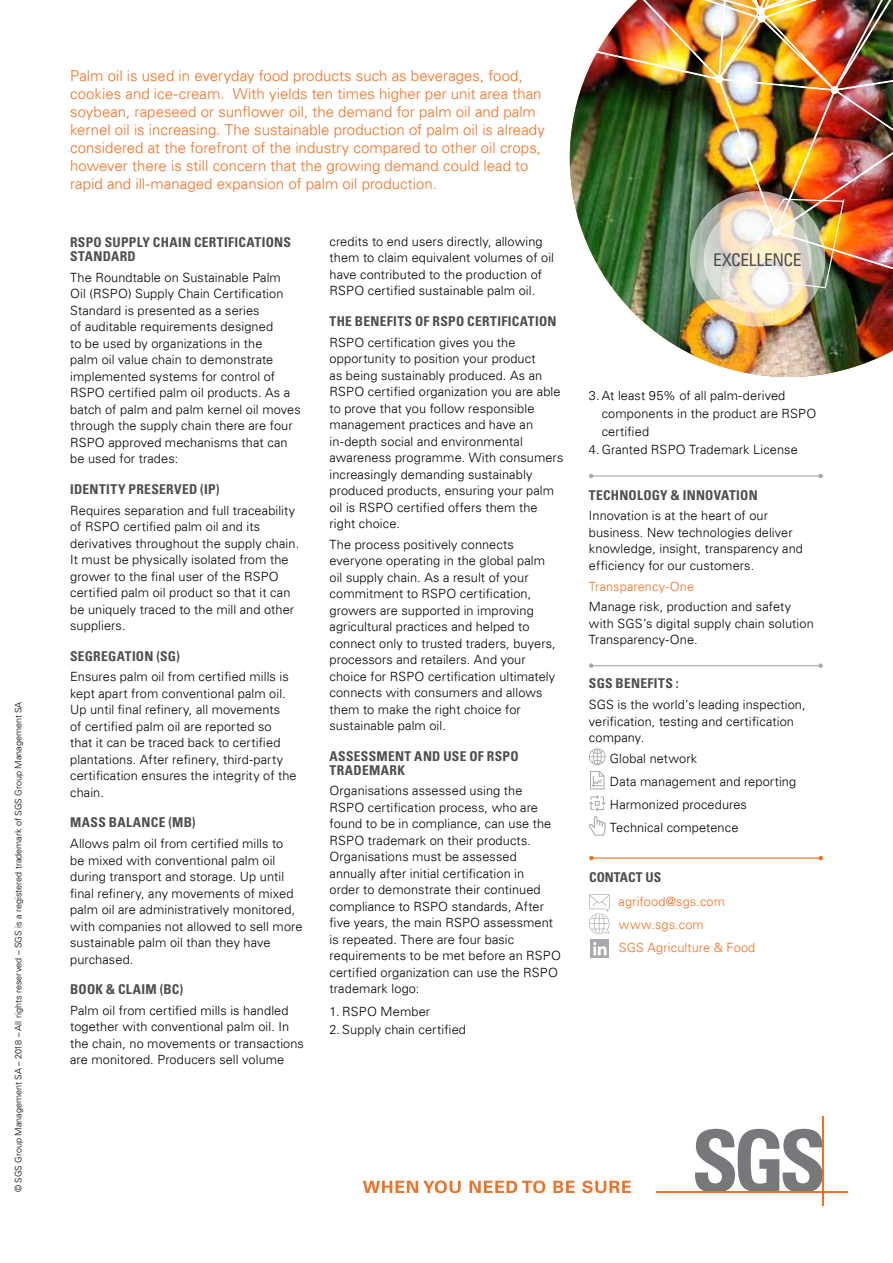
<style>
.page{position:relative;width:893px;height:1263px;background:#fff}
.page>*{position:absolute;margin:0;border:0;box-sizing:border-box;transform-origin:0 0}
.t1{font:condensed 17.4px "Univers LT";letter-spacing:-.025em;color:#4d4d4f}
.t2{font:300 15px/18px "Univers LT";color:#f36f21}
.t3{font:700 condensed 13.5px/13.5px "Univers LT";letter-spacing:.02em;color:#4d4d4f}
.t4{font:700 condensed 13.5px "Univers LT";color:#4d4d4f}
.t5{font:300 12.75px/16.5px "Univers LT";letter-spacing:.01em;color:#000}
.t6{font:300 12.75px/23.1px "Univers LT";letter-spacing:.01em;color:#f36f21}
.t7{font:300 9px "Univers LT";color:#000}
</style>
<div class="page">
<svg style="left:363px;top:1180px;width:98px;height:13px"></svg>
<svg style="left:470px;top:1180px;width:75px;height:13px"></svg>
<svg style="left:554px;top:1181px;width:21px;height:12px"></svg>
<svg style="left:582px;top:1180px;width:49px;height:13px"></svg>
<svg style="left:695px;top:1129px;width:127px;height:62px"></svg>
<hr style="left:656px;top:1191px;width:192px;height:2px;background:#f36f21">
<hr style="left:822px;top:1116px;width:2px;height:90px;background:#f36f21">
<img style="left:569px;top:0;width:324px;height:479px">
<hr style="left:591px;top:665px;width:230px;height:1px;background:#a7a9ac">
<svg style="left:589px;top:663px;width:4px;height:5px"></svg>
<svg style="left:818px;top:663px;width:5px;height:5px"></svg>
<hr style="left:591px;top:475px;width:230px;height:2px;background:#a7a9ac">
<svg style="left:589px;top:474px;width:4px;height:4px"></svg>
<svg style="left:818px;top:474px;width:5px;height:4px"></svg>
<svg style="left:589px;top:748px;width:17px;height:17px"></svg>
<svg style="left:590px;top:771px;width:15px;height:18px"></svg>
<svg style="left:589px;top:795px;width:17px;height:41px"></svg>
<img style="left:756px;top:198px;width:89px;height:91px">
<hr style="left:591px;top:857px;width:230px;height:2px;background:#f36f21">
<svg style="left:819px;top:856px;width:4px;height:4px"></svg>
<svg style="left:589px;top:856px;width:5px;height:4px"></svg>
<svg style="left:589px;top:894px;width:21px;height:40px"></svg>
<svg style="left:591px;top:939px;width:18px;height:19px"></svg>
<svg style="left:593px;top:942px;width:13px;height:13px"></svg>
<p class="t7" style="left:13px;top:1192px;width:492px;rotate:-90deg">© SGS Group Management SA – 2018 – All rights reserved – SGS is a registered trademark of SGS Group Management SA</p>
<p class="t2" style="left:70px;top:67px;width:476px">Palm oil is used in everyday food products such as beverages, food, cookies and ice-cream. With yields ten times higher per unit area than soybean, rapeseed or sunflower oil, the demand for palm oil and palm kernel oil is increasing. The sustainable production of palm oil is already considered at the forefront of the industry compared to other oil crops, however there is still concern that the growing demand could lead to rapid and ill-managed expansion of palm oil production.</p>
<p class="t3" style="left:70px;top:236px;width:222px">RSPO SUPPLY CHAIN CERTIFICATIONS<br>STANDARD</p>
<p class="t5" style="left:70px;top:269px;width:232px">The Roundtable on Sustainable Palm<br>Oil (RSPO) Supply Chain Certification Standard is presented as a series<br>of auditable requirements designed<br>to be used by organizations in the<br>palm oil value chain to demonstrate implemented systems for control of RSPO certified palm oil products. As a batch of palm and palm kernel oil moves through the supply chain there are four RSPO approved mechanisms that can be used for trades:</p>
<p class="t3" style="left:70px;top:482px;width:151px">IDENTITY PRESERVED (IP)</p>
<p class="t5" style="left:70px;top:502px;width:231px">Requires separation and full traceability of RSPO certified palm oil and its derivatives throughout the supply chain.<br>It must be physically isolated from the grower to the final user of the RSPO certified palm oil product so that it can be uniquely traced to the mill and other suppliers.</p>
<p class="t3" style="left:70px;top:649px;width:111px">SEGREGATION (SG)</p>
<p class="t5" style="left:70px;top:668px;width:228px">Ensures palm oil from certified mills is kept apart from conventional palm oil.<br>Up until final refinery, all movements<br>of certified palm oil are reported so that it can be traced back to certified plantations. After refinery, third-party certification ensures the integrity of the chain.</p>
<p class="t3" style="left:70px;top:816px;width:127px">MASS BALANCE (MB)</p>
<p class="t5" style="left:70px;top:835px;width:234px">Allows palm oil from certified mills to<br>be mixed with conventional palm oil during transport and storage. Up until final refinery, any movements of mixed palm oil are administratively monitored, with companies not allowed to sell more sustainable palm oil than they have purchased.</p>
<p class="t3" style="left:70px;top:982px;width:115px">BOOK &amp; CLAIM (BC)</p>
<p class="t5" style="left:70px;top:1002px;width:235px">Palm oil from certified mills is handled together with conventional palm oil. In the chain, no movements or transactions are monitored. Producers sell volume</p>
<p class="t5" style="left:330px;top:233px;width:226px">credits to end users directly, allowing them to claim equivalent volumes of oil have contributed to the production of RSPO certified sustainable palm oil.</p>
<p class="t3" style="left:330px;top:314px;width:228px">THE BENEFITS OF RSPO CERTIFICATION</p>
<p class="t5" style="left:330px;top:334px;width:235px">RSPO certification gives you the opportunity to position your product<br>as being sustainably produced. As an RSPO certified organization you are able to prove that you follow responsible management practices and have an in-depth social and environmental awareness programme. With consumers increasingly demanding sustainably produced products, ensuring your palm oil is RSPO certified offers them the right choice.</p>
<p class="t5" style="left:330px;top:536px;width:228px">The process positively connects everyone operating in the global palm oil supply chain. As a result of your commitment to RSPO certification, growers are supported in improving agricultural practices and helped to connect only to trusted traders, buyers, processors and retailers. And your choice for RSPO certification ultimately connects with consumers and allows them to make the right choice for sustainable palm oil.</p>
<p class="t3" style="left:330px;top:749px;width:191px">ASSESSMENT AND USE OF RSPO<br>TRADEMARK</p>
<p class="t5" style="left:330px;top:782px;width:233px">Organisations assessed using the<br>RSPO certification process, who are found to be in compliance, can use the RSPO trademark on their products.<br>Organisations must be assessed annually after initial certification in<br>order to demonstrate their continued compliance to RSPO standards, After five years, the main RSPO assessment is repeated. There are four basic requirements to be met before an RSPO certified organization can use the RSPO trademark logo:</p>
<p class="t5" style="left:330px;top:1003px;width:102px">1. RSPO Member</p>
<p class="t5" style="left:330px;top:1021px;width:138px">2. Supply chain certified</p>
<h1 class="t1" style="left:713px;top:249px;width:90px">EXCELLENCE</h1>
<p class="t5" style="left:602px;top:386px;width:216px;line-height:18px;text-indent:-13px">3.At least 95% of all palm-derived components in the product are RSPO certified</p>
<p class="t5" style="left:589px;top:441px;width:210px">4. Granted RSPO Trademark License</p>
<p class="t3" style="left:589px;top:488px;width:170px">TECHNOLOGY &amp; INNOVATION</p>
<p class="t5" style="left:589px;top:508px;width:216px">Innovation is at the heart of our business. New technologies deliver knowledge, insight, transparency and efficiency for our customers.</p>
<p class="t6" style="left:589px;top:575px;width:107px">Transparency-One</p>
<p class="t5" style="left:589px;top:599px;width:226px">Manage risk, production and safety with SGS’s digital supply chain solution<br>Transparency-One.</p>
<p class="t3" style="left:589px;top:677px;width:91px">SGS BENEFITS :</p>
<p class="t5" style="left:589px;top:696px;width:218px">SGS is the world’s leading inspection, verification, testing and certification company.</p>
<p class="t5" style="left:610px;top:747px;width:188px;line-height:22.8px">Global network<br>Data management and reporting<br>Harmonized procedures<br>Technical competence</p>
<p class="t4" style="left:589px;top:868px;width:73px">CONTACT US</p>
<p class="t6" style="left:619px;top:890px;width:108px">agrifood@sgs.com</p>
<p class="t6" style="left:619px;top:913px;width:138px">www.sgs.com<br>SGS Agriculture &amp; Food</p>
</div>
